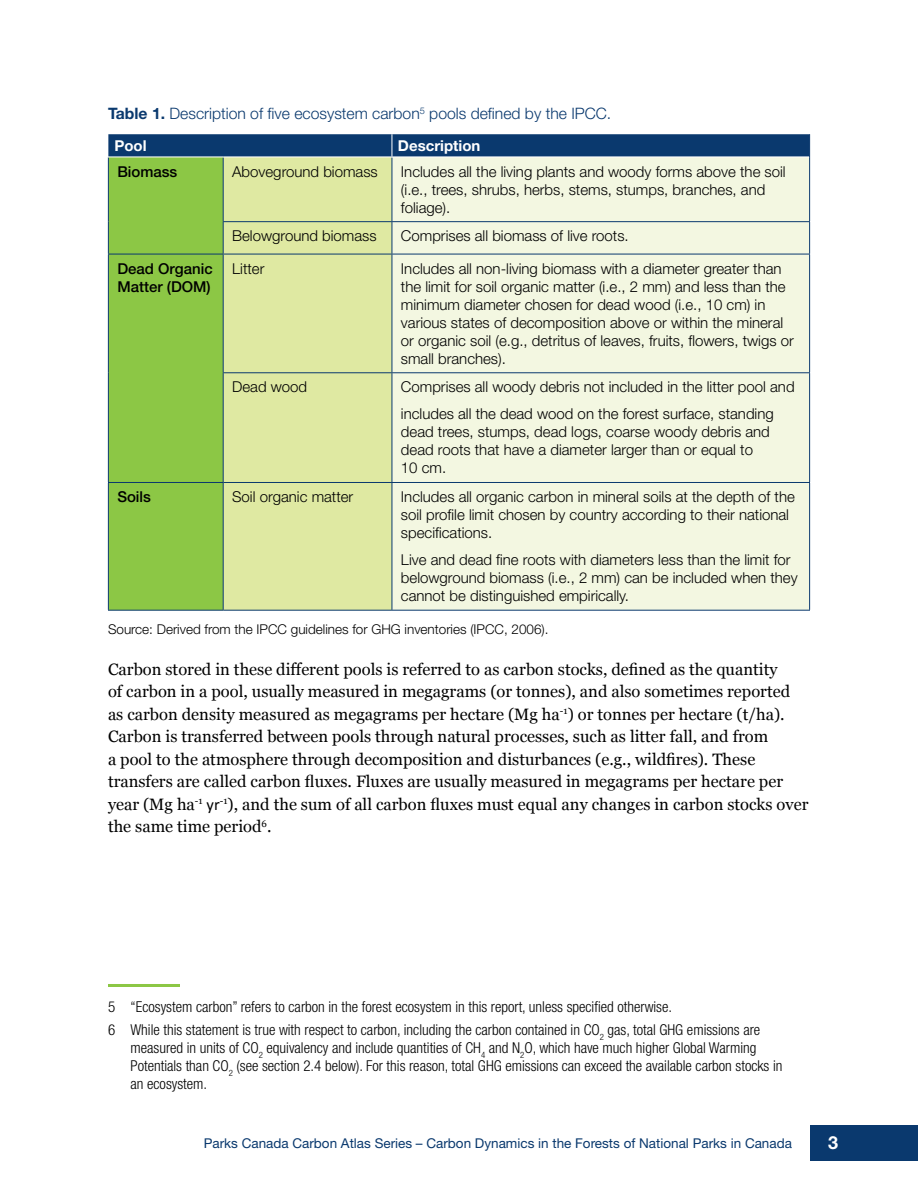
<style>
.page{position:relative;width:918px;height:1188px;background:#fff}
.page>*{position:absolute;margin:0;border:0;box-sizing:border-box;transform-origin:0 0}
.t1{font:700 18px "Helvetica Neue LT Std";color:#fff}
.t2{font:16.5px/22.5px "Georgia";color:#000}
.Captipn_T{font:300 15.75px "Helvetica Neue LT Std";color:#0a396e}
.T3{font:300 15px/18px "Helvetica Neue LT Std";color:#000}
.Note{font:300 condensed 15px/18px "Helvetica Neue LT Std";color:#000}
.T2{font:500 15px/18px "Helvetica Neue LT Std";color:#000}
.T1{font:700 15px "Helvetica Neue LT Std";color:#fff}
.t3{font:13.5px "Helvetica Neue LT Std";color:#0a396e}
.Source{font:300 13.5px "Helvetica Neue LT Std";color:#000}
.s1{font-weight:700}
.s2{font-family:"Calibri"}
</style>
<div class="page">
<div style="left:810px;top:1125px;width:108px;height:36px;background:#0a396e"></div>
<div style="left:109px;top:158px;width:114px;height:452px;background:#8cc745"></div>
<div style="left:224px;top:158px;width:168px;height:452px;background:#dfe9a2"></div>
<div style="left:393px;top:158px;width:416px;height:452px;background:#f3f7e1"></div>
<hr style="left:223px;top:221px;width:169px;height:1px;background:#0a396e">
<hr style="left:392px;top:221px;width:418px;height:1px;background:#0a396e">
<hr style="left:108px;top:254px;width:115px;height:1px;background:#0a396e">
<hr style="left:223px;top:254px;width:169px;height:1px;background:#0a396e">
<hr style="left:392px;top:254px;width:418px;height:1px;background:#0a396e">
<hr style="left:223px;top:372px;width:169px;height:1px;background:#0a396e">
<hr style="left:392px;top:372px;width:418px;height:1px;background:#0a396e">
<hr style="left:108px;top:482px;width:115px;height:1px;background:#0a396e">
<hr style="left:223px;top:482px;width:169px;height:1px;background:#0a396e">
<hr style="left:392px;top:482px;width:418px;height:1px;background:#0a396e">
<hr style="left:108px;top:157px;width:1px;height:65px;background:#0a396e">
<hr style="left:108px;top:222px;width:1px;height:32px;background:#0a396e">
<hr style="left:108px;top:254px;width:1px;height:119px;background:#0a396e">
<hr style="left:108px;top:373px;width:1px;height:109px;background:#0a396e">
<hr style="left:108px;top:483px;width:1px;height:127px;background:#0a396e">
<hr style="left:108px;top:610px;width:115px;height:1px;background:#0a396e">
<hr style="left:223px;top:157px;width:1px;height:64px;background:#0a396e">
<hr style="left:223px;top:222px;width:1px;height:32px;background:#0a396e">
<hr style="left:223px;top:254px;width:1px;height:118px;background:#0a396e">
<hr style="left:223px;top:373px;width:1px;height:109px;background:#0a396e">
<hr style="left:223px;top:483px;width:1px;height:127px;background:#0a396e">
<hr style="left:223px;top:610px;width:169px;height:1px;background:#0a396e">
<hr style="left:392px;top:157px;width:1px;height:64px;background:#0a396e">
<hr style="left:809px;top:157px;width:1px;height:64px;background:#0a396e">
<hr style="left:392px;top:222px;width:1px;height:32px;background:#0a396e">
<hr style="left:809px;top:222px;width:1px;height:32px;background:#0a396e">
<hr style="left:392px;top:254px;width:1px;height:118px;background:#0a396e">
<hr style="left:809px;top:254px;width:1px;height:118px;background:#0a396e">
<hr style="left:392px;top:373px;width:1px;height:109px;background:#0a396e">
<hr style="left:809px;top:373px;width:1px;height:109px;background:#0a396e">
<hr style="left:392px;top:483px;width:1px;height:127px;background:#0a396e">
<hr style="left:809px;top:483px;width:1px;height:127px;background:#0a396e">
<hr style="left:392px;top:610px;width:418px;height:1px;background:#0a396e">
<hr style="left:108px;top:157px;width:115px;height:1px;background:#fff">
<hr style="left:223px;top:157px;width:169px;height:1px;background:#fff">
<hr style="left:392px;top:157px;width:417px;height:1px;background:#fff">
<svg style="left:108px;top:134px;width:702px;height:23px;background:#134073"></svg>
<hr style="left:108px;top:984px;width:72px;height:3px;background:#8cc745">
<p class="Captipn_T" style="left:108px;top:104px;width:505px"><span class="s1">Table 1.</span> Description of five ecosystem carbon<sup>5</sup> pools defined by the IPCC.</p>
<p class="T1" style="left:114px;top:136px;width:34px">Pool</p>
<p class="T1" style="left:398px;top:136px;width:84px">Description</p>
<p class="T2" style="left:117px;top:162px;width:62px">Biomass</p>
<p class="T3" style="left:232px;top:162px;width:147px">Aboveground biomass</p>
<p class="T3" style="left:401px;top:162px;width:386px">Includes all the living plants and woody forms above the soil (i.e., trees, shrubs, herbs, stems, stumps, branches, and foliage).</p>
<p class="T3" style="left:232px;top:227px;width:146px">Belowground biomass</p>
<p class="T3" style="left:401px;top:227px;width:229px">Comprises all biomass of live roots.</p>
<p class="T2" style="left:117px;top:259px;width:97px">Dead Organic<br>Matter (DOM)</p>
<p class="T3" style="left:232px;top:259px;width:34px">Litter</p>
<p class="T3" style="left:401px;top:259px;width:394px">Includes all non-living biomass with a diameter greater than the limit for soil organic matter (i.e., 2 mm) and less than the minimum diameter chosen for dead wood (i.e., 10 cm) in various states of decomposition above or within the mineral or organic soil (e.g., detritus of leaves, fruits, flowers, twigs or small branches).</p>
<p class="T3" style="left:232px;top:378px;width:77px">Dead wood</p>
<p class="T3" style="left:401px;top:378px;width:395px">Comprises all woody debris not included in the litter pool and</p>
<p class="T3" style="left:401px;top:405px;width:374px">includes all the dead wood on the forest surface, standing dead trees, stumps, dead logs, coarse woody debris and dead roots that have a diameter larger than or equal to<br>10 cm.</p>
<p class="T2" style="left:117px;top:488px;width:35px">Soils</p>
<p class="T3" style="left:232px;top:488px;width:123px">Soil organic matter</p>
<p class="T3" style="left:401px;top:488px;width:395px">Includes all organic carbon in mineral soils at the depth of the soil profile limit chosen by country according to their national specifications.</p>
<p class="T3" style="left:401px;top:551px;width:398px">Live and dead fine roots with diameters less than the limit for belowground biomass (i.e., 2 mm) can be included when they cannot be distinguished empirically.</p>
<p class="Source" style="left:108px;top:621px;width:442px">Source: Derived from the IPCC guidelines for GHG inventories (IPCC, 2006).</p>
<p class="t2" style="left:108px;top:657px;width:702px">Carbon stored in these different pools is referred to as carbon stocks, defined as the quantity<br>of carbon in a pool, usually measured in megagrams (or tonnes), and also sometimes reported as carbon density measured as megagrams per hectare (Mg ha<sup>-1</sup>) or tonnes per hectare (t/ha).<br>Carbon is transferred between pools through natural processes, such as litter fall, and from<br>a pool to the atmosphere through decomposition and disturbances (e.g., wildfires). These transfers are called carbon fluxes. Fluxes are usually measured in megagrams per hectare per year (Mg ha<sup>-1</sup> <span class="s2">yr</span><sup>-1</sup>), and the sum of all carbon fluxes must equal any changes in carbon stocks over the same time period<sup>6</sup>.</p>
<p class="Note" style="left:108px;top:998px;width:566px">5 “Ecosystem carbon” refers to carbon in the forest ecosystem in this report, unless specified otherwise.</p>
<p class="Note" style="left:130px;top:1021px;width:653px;text-indent:-22px">6 While this statement is true with respect to carbon, including the carbon contained in CO<sub>2</sub> gas, total GHG emissions are measured in units of CO<sub>2</sub> equivalency and include quantities of CH<sub>4</sub> and N<sub>2</sub>O, which have much higher Global Warming Potentials than CO<sub>2</sub> (see section 2.4 below). For this reason, total GHG emissions can exceed the available carbon stocks in an ecosystem.</p>
<p class="t3" style="left:204px;top:1135px;width:590px">Parks Canada Carbon Atlas Series – Carbon Dynamics in the Forests of National Parks in Canada</p>
<p class="t1" style="left:828px;top:1132px;width:12px">3</p>
</div>
